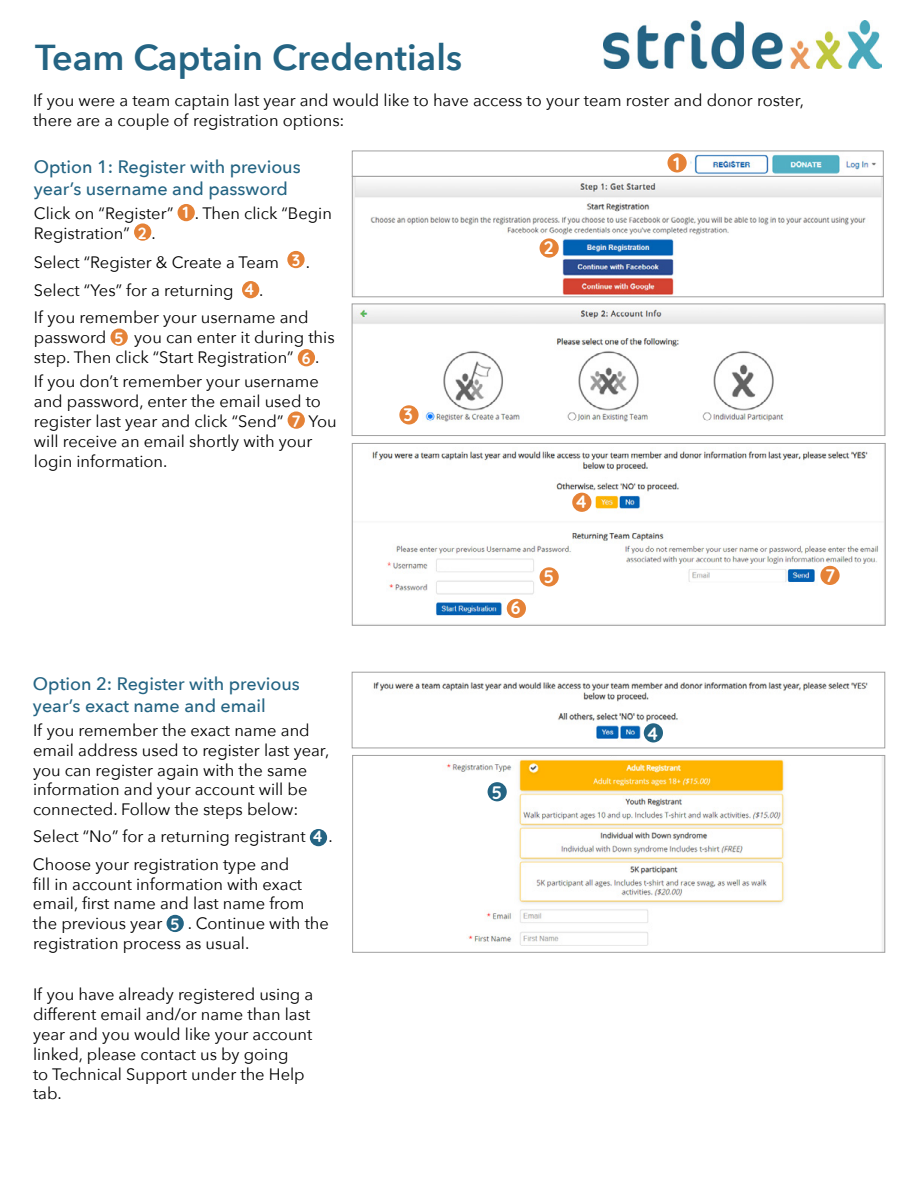
<style>
.page{position:relative;width:918px;height:1188px;background:#fff}
.page>*{position:absolute;margin:0;border:0;box-sizing:border-box;transform-origin:0 0}
.t1{font:600 36px "Avenir Next";color:#246483}
.t2{font:500 18px/21.6px "Avenir Next";color:#246483}
.t3{font:700 18px "Quicksand";color:#fff}
.t4{font:16.5px/19.8px "Avenir Next";color:#000}
.s1{font-family:"Quicksand";font-weight:700;font-size:16.2px;color:#fff}
</style>
<div class="page">
<img style="left:372px;top:451px;width:507px;height:167px">
<div style="left:352px;top:443px;width:533px;height:183px;border:1px solid #a0a0a0"></div>
<img style="left:354px;top:153px;width:528px;height:142px">
<div style="left:352px;top:151px;width:532px;height:26px;border:1px solid #a0a0a0"></div>
<div style="left:178px;top:204px;width:17px;height:17px;background:#e58237;border-radius:50%"></div>
<div style="left:134px;top:223px;width:17px;height:18px;background:#e58237;border-radius:50%"></div>
<div style="left:287px;top:251px;width:18px;height:17px;background:#e58237;border-radius:50%"></div>
<div style="left:242px;top:281px;width:17px;height:17px;background:#e58237;border-radius:50%"></div>
<div style="left:111px;top:329px;width:17px;height:17px;background:#e58237;border-radius:50%"></div>
<div style="left:298px;top:349px;width:17px;height:17px;background:#e58237;border-radius:50%"></div>
<div style="left:288px;top:411px;width:17px;height:18px;background:#e58237;border-radius:50%"></div>
<div style="left:667px;top:153px;width:20px;height:19px;background:#e58237;border-radius:50%"></div>
<img style="left:354px;top:308px;width:529px;height:117px">
<div style="left:352px;top:304px;width:533px;height:132px;border:1px solid #a0a0a0"></div>
<div style="left:399px;top:405px;width:20px;height:19px;background:#e58237;border-radius:50%"></div>
<div style="left:572px;top:493px;width:19px;height:19px;background:#e58237;border-radius:50%"></div>
<div style="left:540px;top:567px;width:19px;height:19px;background:#e58237;border-radius:50%"></div>
<div style="left:507px;top:599px;width:19px;height:19px;background:#e58237;border-radius:50%"></div>
<img style="left:603px;top:20px;width:279px;height:48px">
<div style="left:352px;top:176px;width:532px;height:121px;border:1px solid #a0a0a0"></div>
<div style="left:540px;top:238px;width:19px;height:20px;background:#e58237;border-radius:50%"></div>
<div style="left:820px;top:566px;width:20px;height:19px;background:#e58237;border-radius:50%"></div>
<div style="left:310px;top:829px;width:17px;height:17px;background:#246483;border-radius:50%"></div>
<div style="left:167px;top:915px;width:17px;height:17px;background:#246483;border-radius:50%"></div>
<img style="left:373px;top:682px;width:495px;height:61px">
<div style="left:352px;top:672px;width:533px;height:76px;border:1px solid #a0a0a0"></div>
<div style="left:644px;top:723px;width:19px;height:19px;background:#246483;border-radius:50%"></div>
<img style="left:446px;top:757px;width:437px;height:193px">
<div style="left:352px;top:755px;width:533px;height:197px;border:1px solid #a0a0a0"></div>
<div style="left:488px;top:782px;width:19px;height:19px;background:#246483;border-radius:50%"></div>
<h1 class="t1" style="left:35px;top:26px;width:428px">Team Captain Credentials</h1>
<p class="t4" style="left:33px;top:90px;width:773px">If you were a team captain last year and would like to have access to your team roster and donor roster, there are a couple of registration options:</p>
<p class="t2" style="left:34px;top:156px;width:268px">Option 1: Register with previous year’s username and password</p>
<p class="t4" style="left:34px;top:203px;width:300px">Click on “Register” <span class="s1">1</span> . Then click “Begin<br>Registration” <span class="s1">2</span> .</p>
<p class="t4" style="left:34px;top:247px;width:278px;line-height:27.9px">Select “Register &amp; Create a Team <span class="s1">3</span> .<br>Select “Yes” for a returning <span class="s1">4</span> .<br>If you remember your username and</p>
<p class="t4" style="left:34px;top:327px;width:302px">password <span class="s1">5</span> you can enter it during this step. Then click “Start Registration” <span class="s1">6</span> .</p>
<p class="t4" style="left:34px;top:371px;width:304px">If you don’t remember your username and password, enter the email used to register last year and click “Send” <span class="s1">7</span> You will receive an email shortly with your login information.</p>
<p class="t3" style="left:674px;top:149px;width:8px">1</p>
<p class="t3" style="left:544px;top:232px;width:11px">2</p>
<p class="t3" style="left:404px;top:399px;width:11px">3</p>
<p class="t3" style="left:575px;top:487px;width:14px">4</p>
<p class="t3" style="left:511px;top:593px;width:11px">6</p>
<p class="t3" style="left:544px;top:561px;width:12px">5</p>
<p class="t3" style="left:825px;top:561px;width:12px">7</p>
<p class="t2" style="left:33px;top:672px;width:268px">Option 2: Register with previous year’s exact name and email</p>
<p class="t4" style="left:33px;top:720px;width:298px">If you remember the exact name and email address used to register last year, you can register again with the same information and your account will be connected. Follow the steps below:</p>
<p class="t4" style="left:33px;top:822px;width:301px;line-height:27.3px">Select “No” for a returning registrant <span class="s1">4</span> .<br>Choose your registration type and</p>
<p class="t4" style="left:33px;top:873px;width:297px">fill in account information with exact email, first name and last name from the previous year <span class="s1">5</span> . Continue with the registration process as usual.</p>
<p class="t4" style="left:33px;top:984px;width:282px">If you have already registered using a different email and/or name than last year and you would like your account linked, please contact us by going<br>to Technical Support under the Help tab.</p>
<p class="t3" style="left:492px;top:778px;width:12px">5</p>
<p class="t3" style="left:646px;top:718px;width:14px">4</p>
</div>
